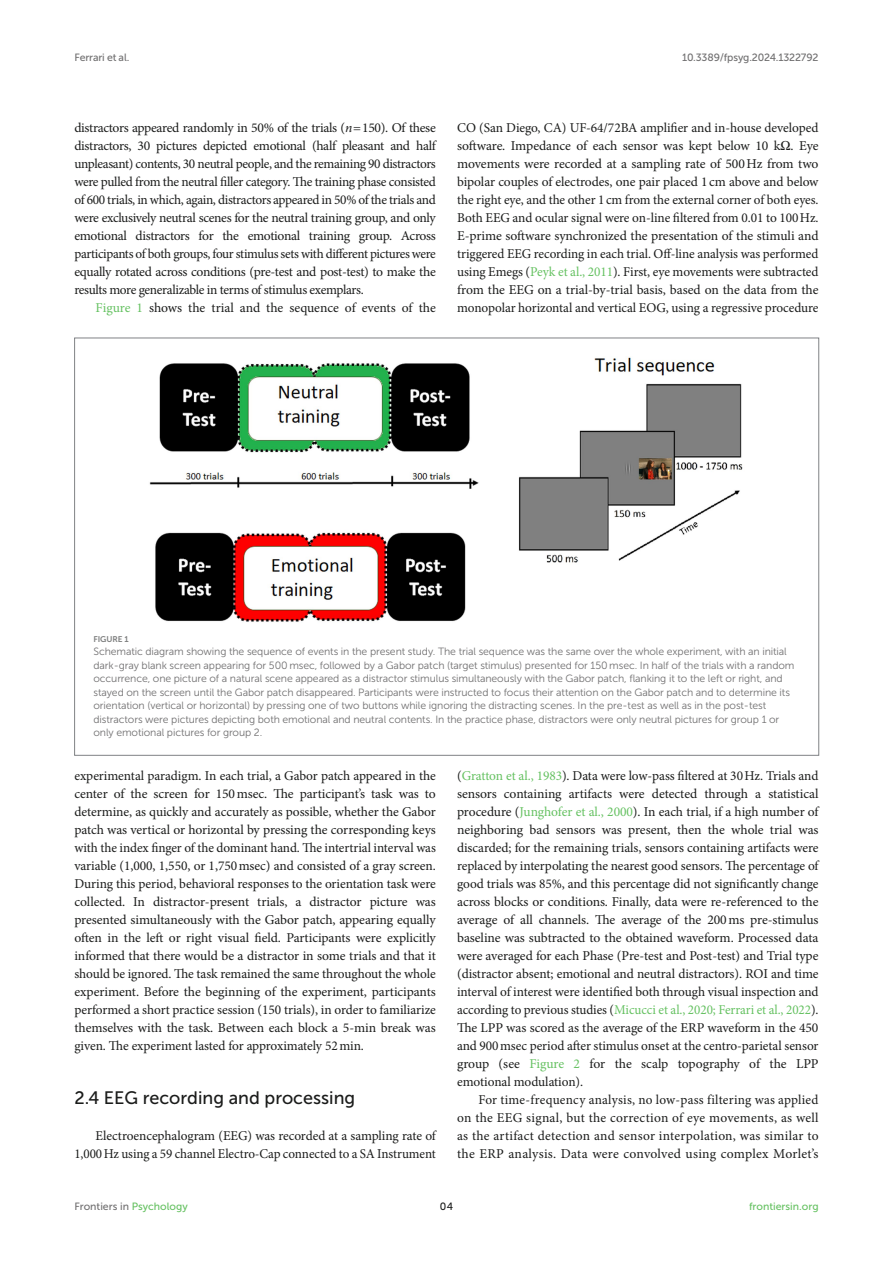
<style>
.page{position:relative;width:893px;height:1263px;background:#fff}
.page>*{position:absolute;margin:0;border:0;box-sizing:border-box;transform-origin:0 0}
.HEAD_2{font:18px "Museo Sans 500";color:#1b1c1b}
.TEXT{font:13.5px/18px "Minion Pro";letter-spacing:-.005em;color:#1b1c1b;text-align:justify}
.TEXT_FLUSH{font:13.5px/18px "Minion Pro";letter-spacing:-.005em;color:#1b1c1b;text-align:justify}
.FIG_LEG{font:10.5px/13.5px "Museo Sans 300";letter-spacing:-.01em;color:#706f70}
.t1{font:10.5px "Museo Sans 500";letter-spacing:-.015em;color:#706f70}
.t2{font:10.5px "Museo Sans 500";color:#65c161}
.t3{font:10.5px "Museo Sans 500";color:#1b1c1b}
.FIG_HD{font:8.25px "Museo Sans 700";letter-spacing:-.01em;color:#7e7f7f}
.s1{font-style:italic}
.s2{color:#65c161}
.s3{font-family:"STIX General"}
</style>
<div class="page">
<img style="left:149px;top:357px;width:594px;height:265px">
<p class="t1" style="left:74px;top:51px;width:56px">Ferrari et al.</p>
<p class="t1" style="left:682px;top:51px;width:138px">10.3389/fpsyg.2024.1322792</p>
<p class="TEXT" style="left:74px;top:119px;width:363px">distractors appeared randomly in 50% of the trials (<span class="s1">n</span>=150). Of these distractors, 30 pictures depicted emotional (half pleasant and half unpleasant) contents, 30 neutral people, and the remaining 90 distractors were pulled from the neutral filler category. The training phase consisted of 600 trials, in which, again, distractors appeared in 50% of the trials and were exclusively neutral scenes for the neutral training group, and only emotional distractors for the emotional training group. Across participants of both groups, four stimulus sets with different pictures were equally rotated across conditions (pre-test and post-test) to make the results more generalizable in terms of stimulus exemplars.</p>
<p class="TEXT" style="left:96px;top:299px;width:342px"><span class="s2">Figure 1</span> shows the trial and the sequence of events of the</p>
<p class="TEXT_FLUSH" style="left:457px;top:119px;width:363px">CO (San Diego, CA) UF-64/72BA amplifier and in-house developed software. Impedance of each sensor was kept below 10 k<span class="s3">Ω</span>. Eye movements were recorded at a sampling rate of 500Hz from two bipolar couples of electrodes, one pair placed 1cm above and below the right eye, and the other 1cm from the external corner of both eyes.<br>Both EEG and ocular signal were on-line filtered from 0.01 to 100Hz.<br>E-prime software synchronized the presentation of the stimuli and triggered EEG recording in each trial. Off-line analysis was performed using Emegs (<span class="s2">Peyk et al., 2011</span>). First, eye movements were subtracted from the EEG on a trial-by-trial basis, based on the data from the monopolar horizontal and vertical EOG, using a regressive procedure</p>
<p class="FIG_HD" style="left:94px;top:634px;width:37px">FIGURE 1</p>
<p class="FIG_LEG" style="left:94px;top:645px;width:702px">Schematic diagram showing the sequence of events in the present study. The trial sequence was the same over the whole experiment, with an initial dark-gray blank screen appearing for 500 msec, followed by a Gabor patch (target stimulus) presented for 150 msec. In half of the trials with a random occurrence, one picture of a natural scene appeared as a distractor stimulus simultaneously with the Gabor patch, flanking it to the left or right, and stayed on the screen until the Gabor patch disappeared. Participants were instructed to focus their attention on the Gabor patch and to determine its orientation (vertical or horizontal) by pressing one of two buttons while ignoring the distracting scenes. In the pre-test as well as in the post-test distractors were pictures depicting both emotional and neutral contents. In the practice phase, distractors were only neutral pictures for group 1 or only emotional pictures for group 2.</p>
<p class="TEXT" style="left:74px;top:767px;width:363px">experimental paradigm. In each trial, a Gabor patch appeared in the center of the screen for 150msec. The participant’s task was to determine, as quickly and accurately as possible, whether the Gabor patch was vertical or horizontal by pressing the corresponding keys with the index finger of the dominant hand. The intertrial interval was variable (1,000, 1,550, or 1,750msec) and consisted of a gray screen.<br>During this period, behavioral responses to the orientation task were collected. In distractor-present trials, a distractor picture was presented simultaneously with the Gabor patch, appearing equally often in the left or right visual field. Participants were explicitly informed that there would be a distractor in some trials and that it should be ignored. The task remained the same throughout the whole experiment. Before the beginning of the experiment, participants performed a short practice session (150 trials), in order to familiarize themselves with the task. Between each block a 5-min break was given. The experiment lasted for approximately 52min.</p>
<p class="HEAD_2" style="left:74px;top:1088px;width:282px">2.4 EEG recording and processing</p>
<p class="TEXT_FLUSH" style="left:74px;top:1127px;width:363px;text-align:right">Electroencephalogram (EEG) was recorded at a sampling rate of<br>1,000Hz using a 59 channel Electro-Cap connected to a SA Instrument</p>
<p class="TEXT_FLUSH" style="left:457px;top:767px;width:363px">(<span class="s2">Gratton et al., 1983</span>). Data were low-pass filtered at 30Hz. Trials and sensors containing artifacts were detected through a statistical procedure (<span class="s2">Junghofer et al., 2000</span>). In each trial, if a high number of neighboring bad sensors was present, then the whole trial was discarded; for the remaining trials, sensors containing artifacts were replaced by interpolating the nearest good sensors. The percentage of good trials was 85%, and this percentage did not significantly change across blocks or conditions. Finally, data were re-referenced to the average of all channels. The average of the 200ms pre-stimulus baseline was subtracted to the obtained waveform. Processed data were averaged for each Phase (Pre-test and Post-test) and Trial type (distractor absent; emotional and neutral distractors). ROI and time interval of interest were identified both through visual inspection and according to previous studies (<span class="s2">Micucci et al., 2020; Ferrari et al., 2022</span>).<br>The LPP was scored as the average of the ERP waveform in the 450 and 900msec period after stimulus onset at the centro-parietal sensor group (see <span class="s2">Figure 2</span> for the scalp topography of the LPP emotional modulation).</p>
<p class="TEXT" style="left:457px;top:1091px;width:363px;text-indent:21px">For time-frequency analysis, no low-pass filtering was applied on the EEG signal, but the correction of eye movements, as well as the artifact detection and sensor interpolation, was similar to the ERP analysis. Data were convolved using complex Morlet’s</p>
<p class="t1" style="left:74px;top:1200px;width:115px">Frontiers in <span class="s2">Psychology</span></p>
<p class="t3" style="left:440px;top:1200px;width:15px">04</p>
<p class="t2" style="left:749px;top:1200px;width:71px">frontiersin.org</p>
</div>
